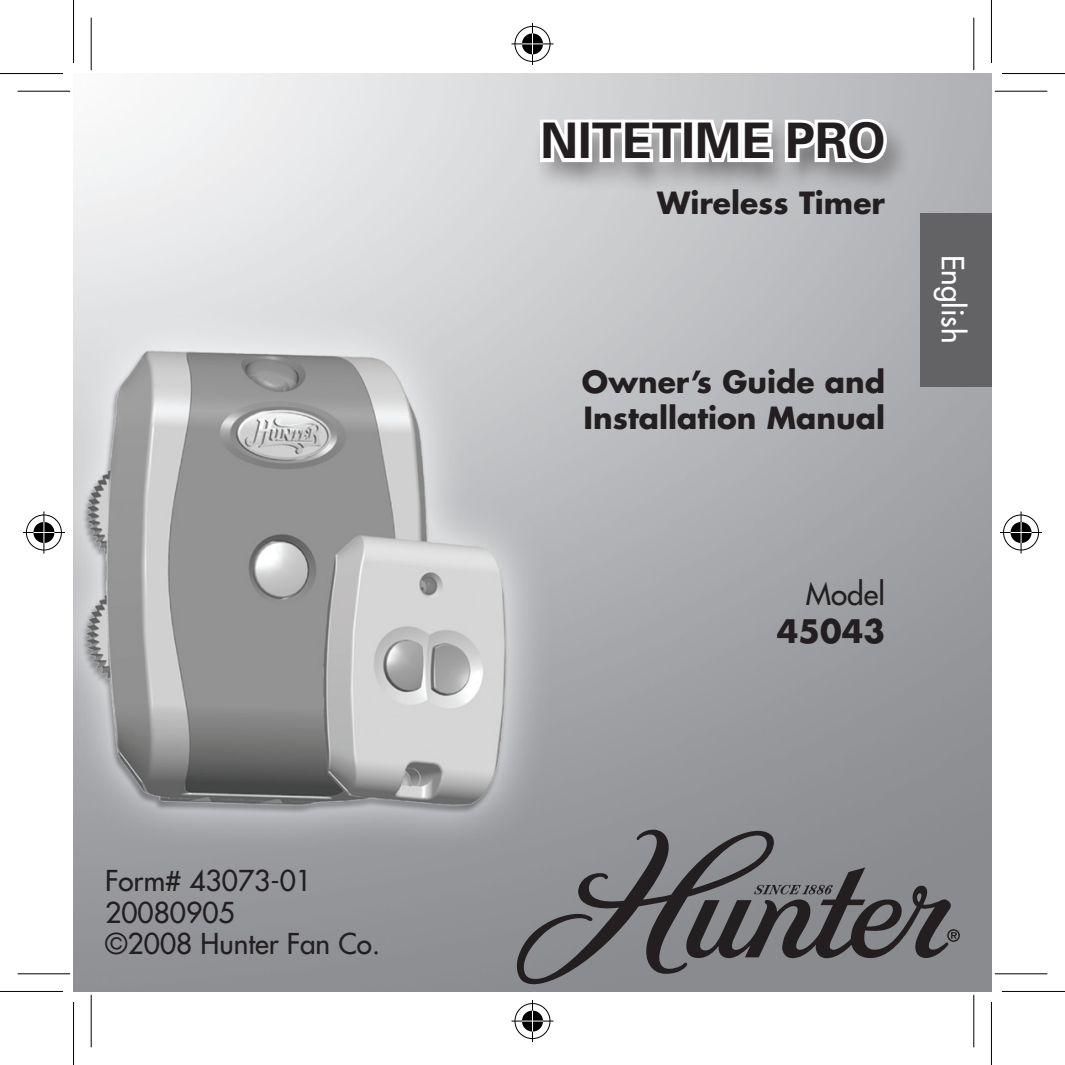
<style>
.page{position:relative;width:1065px;height:1065px;background:#fff}
.page>*{position:absolute;margin:0;border:0;box-sizing:border-box;transform-origin:0 0}
.t1{font:700 49px "Univers LT Std";color:#231f20}
.t2{font:700 31.5px "Futura Std";color:#231f20}
.t3{font:700 29.75px "Futura Std";color:#231f20}
.t4{font:29.75px "Cronos Pro";color:#231f20}
.t5{font:500 29.75px "Futura Std";color:#fff}
.t6{font:500 29.75px "Futura Std";color:#231f20}
.t7{font:500 28px "Futura Std";color:#231f20}
</style>
<div class="page">
<img style="left:74px;top:74px;width:917px;height:917px">
<svg style="left:515px;top:822px;width:444px;height:169px;background:#76777a"></svg>
<div style="left:919px;top:213px;width:72px;height:173px;background:#636366"></div>
<div style="left:533px;top:117px;width:458px;height:156px;background:#231f20;opacity:.75"></div>
<svg style="left:536px;top:82px;width:355px;height:100px"></svg>
<svg style="left:18px;top:90px;width:52px;height:1px"></svg>
<svg style="left:994px;top:90px;width:53px;height:1px"></svg>
<svg style="left:18px;top:974px;width:52px;height:1px"></svg>
<svg style="left:994px;top:974px;width:53px;height:1px"></svg>
<svg style="left:90px;top:18px;width:1px;height:52px"></svg>
<svg style="left:90px;top:994px;width:1px;height:53px"></svg>
<svg style="left:974px;top:18px;width:1px;height:52px"></svg>
<svg style="left:974px;top:994px;width:1px;height:53px"></svg>
<hr style="left:18px;top:91px;width:52px;height:1px;background:#000">
<hr style="left:994px;top:91px;width:53px;height:1px;background:#000">
<hr style="left:18px;top:973px;width:52px;height:1px;background:#000">
<hr style="left:994px;top:973px;width:53px;height:1px;background:#000">
<hr style="left:91px;top:18px;width:1px;height:52px;background:#000">
<hr style="left:91px;top:994px;width:1px;height:53px;background:#000">
<hr style="left:973px;top:18px;width:1px;height:52px;background:#000">
<hr style="left:973px;top:994px;width:1px;height:53px;background:#000">
<svg style="left:0;top:991px;width:63px;height:1px"></svg>
<svg style="left:1002px;top:991px;width:62px;height:1px"></svg>
<svg style="left:991px;top:0;width:1px;height:63px"></svg>
<svg style="left:991px;top:1002px;width:1px;height:62px"></svg>
<hr style="left:0;top:73px;width:63px;height:1px;background:#000">
<hr style="left:1001px;top:73px;width:63px;height:1px;background:#000">
<hr style="left:0;top:990px;width:63px;height:1px;background:#000">
<hr style="left:1001px;top:990px;width:63px;height:1px;background:#000">
<hr style="left:73px;top:0;width:1px;height:63px;background:#000">
<hr style="left:73px;top:1001px;width:1px;height:63px;background:#000">
<hr style="left:990px;top:0;width:1px;height:63px;background:#000">
<hr style="left:990px;top:1001px;width:1px;height:63px;background:#000">
<div style="left:512px;top:24px;width:40px;height:40px;border:4px solid #fff;border-radius:50%"></div>
<svg style="left:511px;top:42px;width:42px;height:4px"></svg>
<hr style="left:530px;top:23px;width:4px;height:42px;background:#fff">
<div style="left:519px;top:31px;width:26px;height:26px;border:4px solid #fff;border-radius:50%"></div>
<div style="left:514px;top:26px;width:36px;height:36px;border:1px solid #000;border-radius:50%"></div>
<hr style="left:511px;top:43px;width:42px;height:1px;background:#000">
<hr style="left:532px;top:23px;width:1px;height:42px;background:#000">
<svg style="left:522px;top:33px;width:21px;height:21px"></svg>
<div style="left:512px;top:1001px;width:40px;height:39px;border:4px solid #fff;border-radius:50%"></div>
<svg style="left:511px;top:1018px;width:42px;height:5px"></svg>
<svg style="left:530px;top:1001px;width:4px;height:39px"></svg>
<div style="left:519px;top:1008px;width:26px;height:25px;border:4px solid #fff;border-radius:50%"></div>
<div style="left:514px;top:1002px;width:36px;height:36px;border:1px solid #000;border-radius:50%"></div>
<hr style="left:511px;top:1020px;width:42px;height:1px;background:#000">
<hr style="left:532px;top:999px;width:1px;height:42px;background:#000">
<svg style="left:522px;top:1010px;width:21px;height:21px"></svg>
<div style="left:24px;top:512px;width:40px;height:40px;border:4px solid #fff;border-radius:50%"></div>
<hr style="left:23px;top:530px;width:42px;height:4px;background:#fff">
<svg style="left:42px;top:511px;width:4px;height:42px"></svg>
<div style="left:31px;top:519px;width:26px;height:26px;border:4px solid #fff;border-radius:50%"></div>
<div style="left:26px;top:514px;width:36px;height:36px;border:1px solid #000;border-radius:50%"></div>
<hr style="left:23px;top:532px;width:42px;height:1px;background:#000">
<hr style="left:43px;top:511px;width:1px;height:42px;background:#000">
<svg style="left:33px;top:522px;width:21px;height:21px"></svg>
<div style="left:1001px;top:512px;width:39px;height:40px;border:4px solid #fff;border-radius:50%"></div>
<svg style="left:1001px;top:530px;width:39px;height:4px"></svg>
<svg style="left:1018px;top:511px;width:5px;height:42px"></svg>
<div style="left:1008px;top:519px;width:25px;height:26px;border:4px solid #fff;border-radius:50%"></div>
<div style="left:1002px;top:514px;width:36px;height:36px;border:1px solid #000;border-radius:50%"></div>
<hr style="left:999px;top:532px;width:42px;height:1px;background:#000">
<hr style="left:1020px;top:511px;width:1px;height:42px;background:#000">
<svg style="left:1010px;top:522px;width:21px;height:21px"></svg>
<p class="t7" style="left:105px;top:863px;width:208px">Form# 43073-01</p>
<p class="t7" style="left:105px;top:894px;width:131px">20080905</p>
<p class="t7" style="left:105px;top:926px;width:276px">©2008 Hunter Fan Co.</p>
<p class="t4" style="left:123px;top:924px;width:230px">43073-01 20080827</p>
<p class="t1" style="left:540px;top:113px;width:347px">NITETIME PRO</p>
<p class="t3" style="left:657px;top:183px;width:229px">Wireless Timer</p>
<p class="t3" style="left:582px;top:362px;width:304px">Owner’s Guide and</p>
<p class="t3" style="left:583px;top:398px;width:303px">Installation Manual</p>
<p class="t5" style="left:971px;top:254px;width:90px;rotate:90deg">English</p>
<p class="t6" style="left:805px;top:575px;width:81px">Model</p>
<p class="t2" style="left:776px;top:610px;width:110px">45043</p>
</div>
